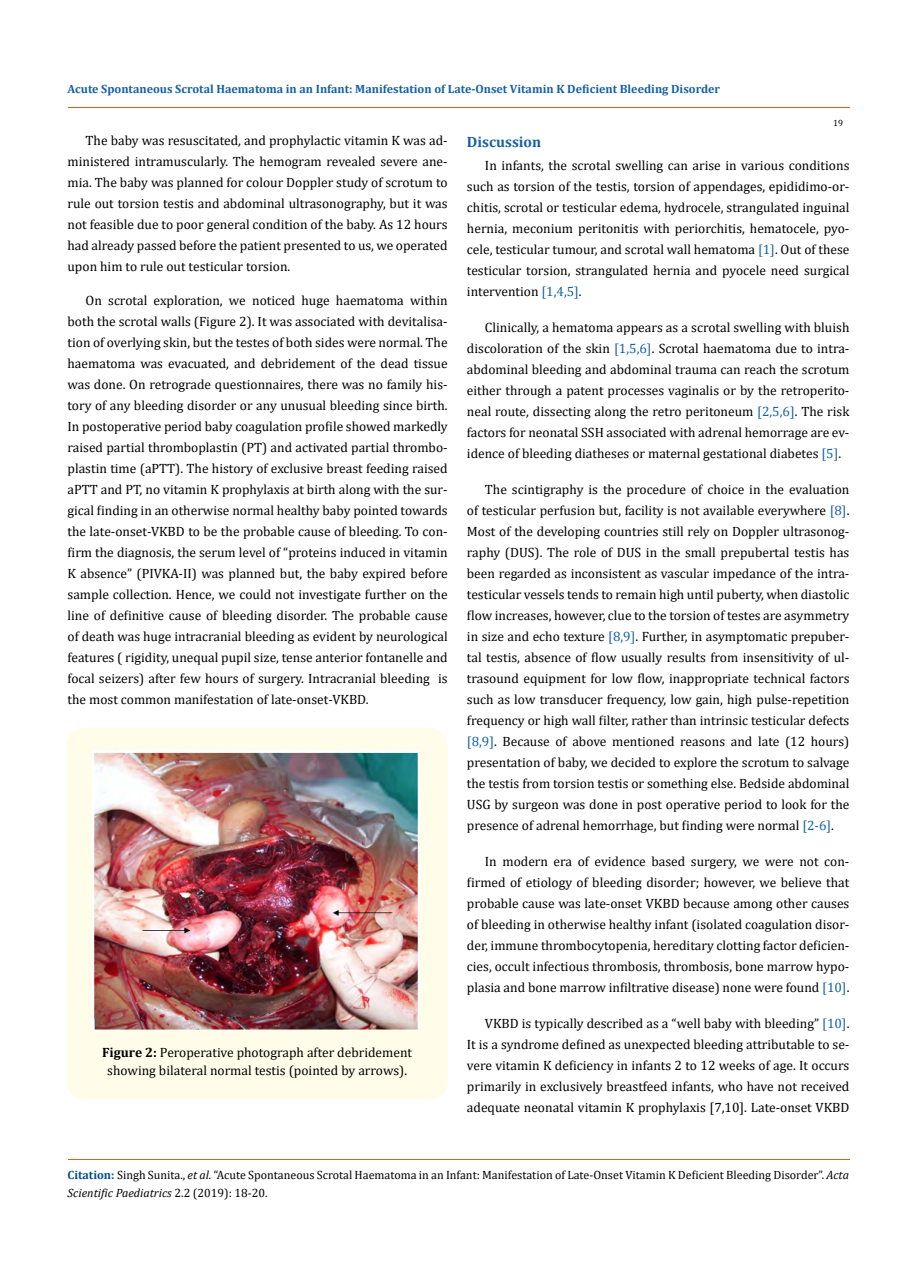
<style>
.page{position:relative;width:917px;height:1262px;background:#fff}
.page>*{position:absolute;margin:0;border:0;box-sizing:border-box;transform-origin:0 0}
.t1{font:700 15px "Cambria";color:#1560a6}
.t2{font:13.5px/21px "Cambria";color:#000;text-align:justify}
.t3{font:12px/18px "Cambria";color:#000}
.t4{font:700 12px "Cambria";color:#1560a6}
.t5{font:9px "Cambria";color:#000}
.s1{font-weight:700}
.s2{color:#1560a6}
.s3{font-weight:700;color:#035089}
.s4{font-style:italic}
</style>
<div class="page">
<div style="left:67px;top:727px;width:380px;height:372px;background:#fffde9;border-radius:18px"></div>
<img style="left:92px;top:751px;width:327px;height:278px">
<hr style="left:68px;top:108px;width:781px;height:1px;background:#e05d1a">
<hr style="left:68px;top:1159px;width:781px;height:1px;background:#e05d1a">
<p class="t4" style="left:68px;top:81px;width:654px">Acute Spontaneous Scrotal Haematoma in an Infant: Manifestation of Late-Onset Vitamin K Deficient Bleeding Disorder</p>
<p class="t5" style="left:833px;top:118px;width:11px">19</p>
<p class="t2" style="left:68px;top:130px;width:381px;text-indent:18px">The baby was resuscitated, and prophylactic vitamin K was ad&shy;ministered intramuscularly. The hemogram revealed severe ane&shy;mia. The baby was planned for colour Doppler study of scrotum to rule out torsion testis and abdominal ultrasonography, but it was not feasible due to poor general condition of the baby. As 12 hours had already passed before the patient presented to us, we operated upon him to rule out testicular torsion.</p>
<p class="t2" style="left:68px;top:289px;width:381px;text-indent:18px">On scrotal exploration, we noticed huge haematoma within both the scrotal walls (Figure 2). It was associated with devitalisa&shy;tion of overlying skin, but the testes of both sides were normal. The haematoma was evacuated, and debridement of the dead tissue was done. On retrograde questionnaires, there was no family his&shy;tory of any bleeding disorder or any unusual bleeding since birth.<br>In postoperative period baby coagulation profile showed markedly raised partial thromboplastin (PT) and activated partial thrombo&shy;plastin time (aPTT). The history of exclusive breast feeding raised aPTT and PT, no vitamin K prophylaxis at birth along with the sur&shy;gical finding in an otherwise normal healthy baby pointed towards the late-onset-VKBD to be the probable cause of bleeding. To con&shy;firm the diagnosis, the serum level of “proteins induced in vitamin K absence” (PIVKA-II) was planned but, the baby expired before sample collection. Hence, we could not investigate further on the line of definitive cause of bleeding disorder. The probable cause of death was huge intracranial bleeding as evident by neurological features ( rigidity, unequal pupil size, tense anterior fontanelle and focal seizers) after few hours of surgery. Intracranial bleeding is the most common manifestation of late-onset-VKBD.</p>
<p class="t2" style="left:102px;top:1043px;width:311px;line-height:18px;text-align:center"><span class="s1">Figure 2:</span> Peroperative photograph after debridement showing bilateral normal testis (pointed by arrows).</p>
<p class="t1" style="left:467px;top:131px;width:76px">Discussion</p>
<p class="t2" style="left:467px;top:154px;width:384px;text-indent:18px">In infants, the scrotal swelling can arise in various conditions such as torsion of the testis, torsion of appendages, epididimo-or&shy;chitis, scrotal or testicular edema, hydrocele, strangulated inguinal hernia, meconium peritonitis with periorchitis, hematocele, pyo&shy;cele, testicular tumour, and scrotal wall hematoma <span class="s2">[1]</span>. Out of these testicular torsion, strangulated hernia and pyocele need surgical intervention <span class="s2">[1,4,5]</span>.</p>
<p class="t2" style="left:467px;top:316px;width:384px;text-indent:18px">Clinically, a hematoma appears as a scrotal swelling with bluish discoloration of the skin <span class="s2">[1,5,6]</span>. Scrotal haematoma due to intra&shy;abdominal bleeding and abdominal trauma can reach the scrotum either through a patent processes vaginalis or by the retroperito&shy;neal route, dissecting along the retro peritoneum <span class="s2">[2,5,6]</span>. The risk factors for neonatal SSH associated with adrenal hemorrage are ev&shy;idence of bleeding diatheses or maternal gestational diabetes <span class="s2">[5]</span>.</p>
<p class="t2" style="left:467px;top:478px;width:384px;text-indent:18px">The scintigraphy is the procedure of choice in the evaluation of testicular perfusion but, facility is not available everywhere <span class="s2">[8]</span>.<br>Most of the developing countries still rely on Doppler ultrasonog&shy;raphy (DUS). The role of DUS in the small prepubertal testis has been regarded as inconsistent as vascular impedance of the intra&shy;testicular vessels tends to remain high until puberty, when diastolic flow increases, however, clue to the torsion of testes are asymmetry in size and echo texture <span class="s2">[8,9]</span>. Further, in asymptomatic prepuber&shy;tal testis, absence of flow usually results from insensitivity of ul&shy;trasound equipment for low flow, inappropriate technical factors such as low transducer frequency, low gain, high pulse-repetition frequency or high wall filter, rather than intrinsic testicular defects <span class="s2">[8,9]</span>. Because of above mentioned reasons and late (12 hours) presentation of baby, we decided to explore the scrotum to salvage the testis from torsion testis or something else. Bedside abdominal USG by surgeon was done in post operative period to look for the presence of adrenal hemorrhage, but finding were normal <span class="s2">[2-6]</span>.</p>
<p class="t2" style="left:467px;top:850px;width:384px;text-indent:18px">In modern era of evidence based surgery, we were not con&shy;firmed of etiology of bleeding disorder; however, we believe that probable cause was late-onset VKBD because among other causes of bleeding in otherwise healthy infant (isolated coagulation disor&shy;der, immune thrombocytopenia, hereditary clotting factor deficien&shy;cies, occult infectious thrombosis, thrombosis, bone marrow hypo&shy;plasia and bone marrow infiltrative disease) none were found <span class="s2">[10]</span>.</p>
<p class="t2" style="left:467px;top:1013px;width:384px;text-indent:18px">VKBD is typically described as a “well baby with bleeding” <span class="s2">[10]</span>.<br>It is a syndrome defined as unexpected bleeding attributable to se&shy;vere vitamin K deficiency in infants 2 to 12 weeks of age. It occurs primarily in exclusively breastfeed infants, who have not received adequate neonatal vitamin K prophylaxis [7,10]. Late-onset VKBD</p>
<p class="t3" style="left:68px;top:1166px;width:783px"><span class="s3">Citation:</span> Singh Sunita., <span class="s4">et al.</span> “Acute Spontaneous Scrotal Haematoma in an Infant: Manifestation of Late-Onset Vitamin K Deficient Bleeding Disorder”. <span class="s4">Acta<br>Scientific Paediatrics</span> 2.2 (2019): 18-20.</p>
</div>
